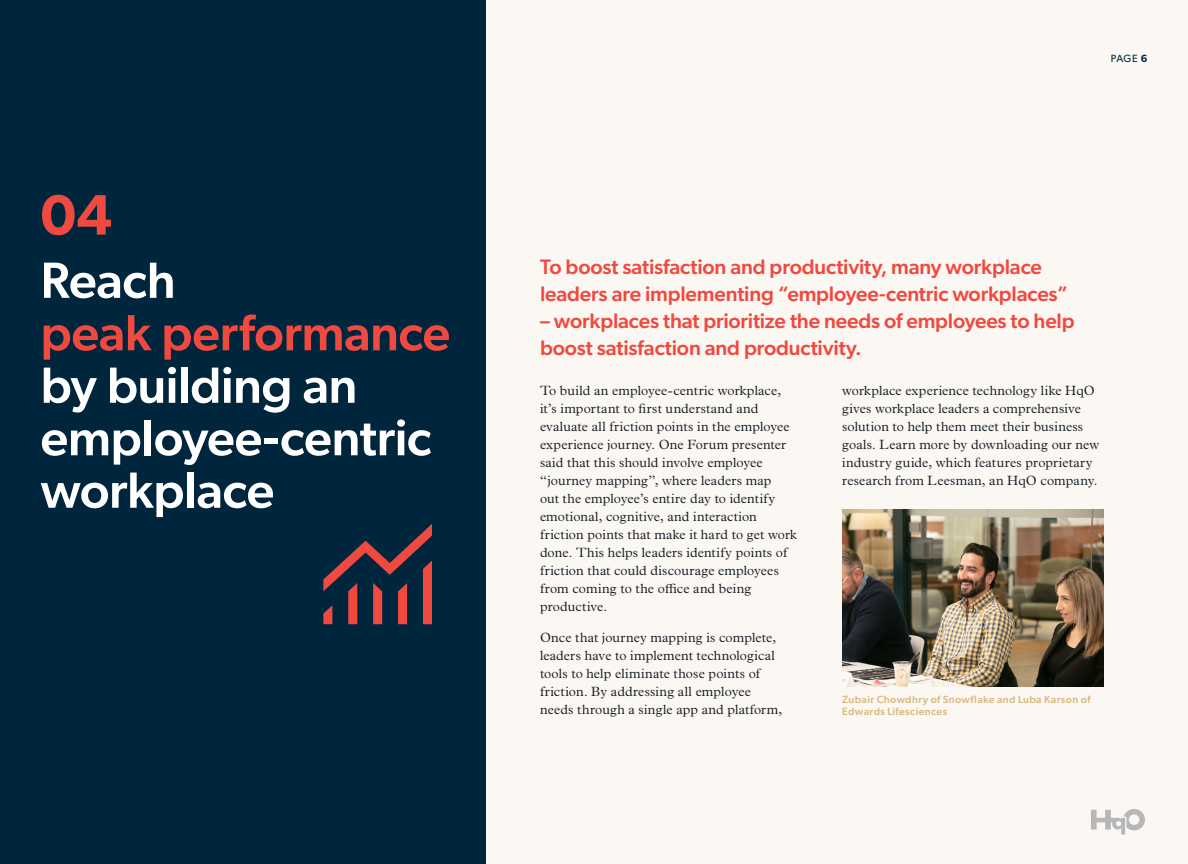
<style>
.page{position:relative;width:1188px;height:864px;background:#00263d}
.page>*{position:absolute;margin:0;border:0;box-sizing:border-box;transform-origin:0 0}
.t1{font:600 57px "Gibson";color:#f0493f}
.t2{font:500 51px/52.5px "Gibson";letter-spacing:-.01em;color:#fff}
.t3{font:500 51px "Gibson";letter-spacing:-.005em;color:#f0493f}
.t4{font:500 21px/27px "Gibson";letter-spacing:-.005em;color:#f0493f}
.t5{font:300 13.5px/18px "Plantin MT Pro";letter-spacing:.01em;color:#111921}
.t6{font:500 10.5px/12px "Gibson";letter-spacing:.035em;color:#d8b880}
.t7{font:10.5px "Gibson";color:#00263d}
.s1{font-weight:600}
</style>
<div class="page">
<div style="left:486px;top:0;width:702px;height:864px;background:#fbf8f3"></div>
<svg style="left:323px;top:524px;width:109px;height:100px"></svg>
<svg style="left:1091px;top:809px;width:54px;height:26px"></svg>
<img style="left:842px;top:509px;width:261px;height:177px">
<h1 class="t1" style="left:40px;top:181px;width:73px">04</h1>
<h2 class="t2" style="left:40px;top:253px;width:137px">Reach</h2>
<h2 class="t3" style="left:40px;top:302px;width:411px">peak performance</h2>
<h2 class="t2" style="left:40px;top:358px;width:392px">by building an employee-centric workplace</h2>
<p class="t7" style="left:1111px;top:52px;width:38px">PAGE <span class="s1">6</span></p>
<h3 class="t4" style="left:540px;top:253px;width:530px">To boost satisfaction and productivity, many workplace leaders are implementing “employee-centric workplaces”</h3>
<h3 class="t4" style="left:540px;top:307px;width:536px">– workplaces that prioritize the needs of employees to help boost satisfaction and productivity.</h3>
<p class="t5" style="left:540px;top:381px;width:258px">To build an employee-centric workplace, it’s important to first understand and evaluate all friction points in the employee experience journey. One Forum presenter said that this should involve employee “journey mapping”, where leaders map<br>out the employee’s entire day to identify emotional, cognitive, and interaction friction points that make it hard to get work done. This helps leaders identify points of friction that could discourage employees from coming to the office and being productive.</p>
<p class="t5" style="left:540px;top:629px;width:244px">Once that journey mapping is complete, leaders have to implement technological tools to help eliminate those points of friction. By addressing all employee needs through a single app and platform,</p>
<p class="t5" style="left:842px;top:381px;width:259px">workplace experience technology like HqO gives workplace leaders a comprehensive solution to help them meet their business goals. Learn more by downloading our new industry guide, which features proprietary research from Leesman, an HqO company.</p>
<p class="t6" style="left:842px;top:693px;width:250px">Zubair Chowdhry of Snowflake and Luba Karson of<br>Edwards Lifesciences</p>
</div>
